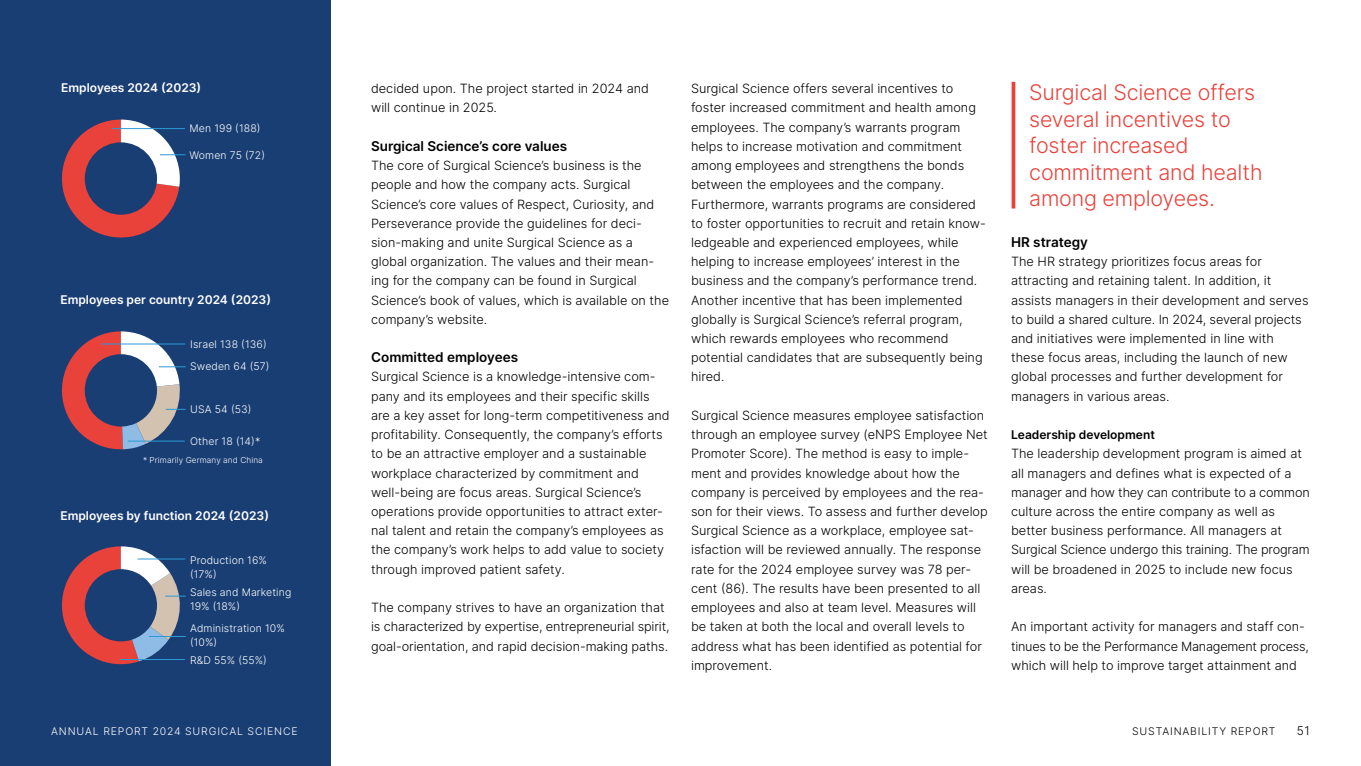
<style>
.page{position:relative;width:1361px;height:766px;background:#fff}
.page>*{position:absolute;margin:0;border:0;box-sizing:border-box;transform-origin:0 0}
.t1{font:300 21.45px/26.4px "Inter";letter-spacing:-.01em;color:#e8423b}
.t2{font:600 13.5px "Inter";color:#000}
.t3{font:300 12.75px/19.2px "Inter";color:#000}
.t4{font:600 12px "Inter";color:#fff}
.t5{font:600 12px "Inter";color:#000}
.t6{font:300 12px "Inter";color:#000}
.t7{font:300 10.5px/14.1px "Inter";letter-spacing:.01em;color:#fff}
.t8{font:300 10.5px "Inter";letter-spacing:.08em;color:#fff}
.t9{font:300 10.5px "Inter";letter-spacing:.08em;color:#000}
.t10{font:300 8.25px "Inter";letter-spacing:.01em;color:#fff}
</style>
<div class="page">
<div style="left:0;top:0;width:330px;height:765px;background:#193e74"></div>
<svg style="left:61px;top:119px;width:124px;height:119px"></svg>
<hr style="left:112px;top:128px;width:73px;height:1px;background:#2d9ad6">
<svg style="left:61px;top:331px;width:125px;height:119px"></svg>
<hr style="left:128px;top:440px;width:57px;height:1px;background:#2d9ad6">
<hr style="left:101px;top:343px;width:84px;height:1px;background:#2d9ad6">
<svg style="left:62px;top:546px;width:124px;height:119px"></svg>
<hr style="left:149px;top:636px;width:37px;height:1px;background:#2d9ad6">
<hr style="left:120px;top:659px;width:65px;height:1px;background:#2d9ad6">
<hr style="left:138px;top:558px;width:47px;height:1px;background:#2d9ad6">
<svg style="left:1011px;top:82px;width:4px;height:126px"></svg>
<p class="t4" style="left:61px;top:79px;width:142px">Employees 2024 (2023)</p>
<p class="t7" style="left:190px;top:121px;width:72px">Men 199 (188)</p>
<p class="t7" style="left:190px;top:147px;width:77px">Women 75 (72)</p>
<p class="t4" style="left:60px;top:291px;width:212px">Employees per country 2024 (2023)</p>
<p class="t7" style="left:190px;top:336px;width:78px">Israel 138 (136)</p>
<p class="t7" style="left:190px;top:359px;width:81px">Sweden 64 (57)</p>
<p class="t7" style="left:190px;top:401px;width:63px">USA 54 (53)</p>
<p class="t7" style="left:190px;top:434px;width:71px">Other 18 (14)*</p>
<p class="t10" style="left:143px;top:454px;width:121px">* Primarily Germany and China</p>
<p class="t4" style="left:60px;top:506px;width:210px">Employees by function 2024 (2023)</p>
<p class="t7" style="left:190px;top:552px;width:78px">Production 16% (17%)</p>
<p class="t7" style="left:190px;top:584px;width:103px">Sales and Marketing<br>19% (18%)</p>
<p class="t7" style="left:190px;top:620px;width:96px">Administration 10% (10%)</p>
<p class="t7" style="left:190px;top:652px;width:78px">R&amp;D 55% (55%)</p>
<p class="t3" style="left:371px;top:79px;width:279px">decided upon. The project started in 2024 and will continue in 2025.</p>
<p class="t2" style="left:371px;top:136px;width:198px">Surgical Science’s core values</p>
<p class="t3" style="left:371px;top:156px;width:299px">The core of Surgical Science’s business is the people and how the company acts. Surgical Science’s core values of Respect, Curiosity, and Perseverance provide the guidelines for deci&shy;sion-making and unite Surgical Science as a global organization. The values and their mean&shy;ing for the company can be found in Surgical Science’s book of values, which is available on the company’s website.</p>
<p class="t2" style="left:371px;top:347px;width:149px">Committed employees</p>
<p class="t3" style="left:371px;top:367px;width:300px">Surgical Science is a knowledge-intensive com&shy;pany and its employees and their specific skills are a key asset for long-term competitiveness and profitability. Consequently, the company’s efforts to be an attractive employer and a sustainable workplace characterized by commitment and well-being are focus areas. Surgical Science’s operations provide opportunities to attract exter&shy;nal talent and retain the company’s employees as the company’s work helps to add value to society through improved patient safety.</p>
<p class="t3" style="left:371px;top:597px;width:300px">The company strives to have an organization that is characterized by expertise, entrepreneurial spirit, goal-orientation, and rapid decision-making paths.</p>
<p class="t3" style="left:691px;top:79px;width:294px">Surgical Science offers several incentives to foster increased commitment and health among employees. The company’s warrants program helps to increase motivation and commitment among employees and strengthens the bonds between the employees and the company.<br>Furthermore, warrants programs are considered to foster opportunities to recruit and retain know&shy;ledgeable and experienced employees, while helping to increase employees’ interest in the business and the company’s performance trend.<br>Another incentive that has been implemented globally is Surgical Science’s referral program, which rewards employees who recommend potential candidates that are subsequently being hired.</p>
<p class="t3" style="left:691px;top:405px;width:298px">Surgical Science measures employee satisfaction through an employee survey (eNPS Employee Net Promoter Score). The method is easy to imple&shy;ment and provides knowledge about how the company is perceived by employees and the rea&shy;son for their views. To assess and further develop Surgical Science as a workplace, employee sat&shy;isfaction will be reviewed annually. The response rate for the 2024 employee survey was 78 per&shy;cent (86). The results have been presented to all employees and also at team level. Measures will be taken at both the local and overall levels to address what has been identified as potential for improvement.</p>
<h1 class="t1" style="left:1029px;top:79px;width:235px">Surgical Science offers several incentives to foster increased commitment and health among employees.</h1>
<p class="t2" style="left:1011px;top:232px;width:78px">HR strategy</p>
<p class="t3" style="left:1011px;top:252px;width:299px">The HR strategy prioritizes focus areas for attracting and retaining talent. In addition, it assists managers in their development and serves to build a shared culture. In 2024, several projects and initiatives were implemented in line with these focus areas, including the launch of new global processes and further development for managers in various areas.</p>
<p class="t5" style="left:1011px;top:425px;width:145px">Leadership development</p>
<p class="t3" style="left:1011px;top:444px;width:300px">The leadership development program is aimed at all managers and defines what is expected of a manager and how they can contribute to a common culture across the entire company as well as better business performance. All managers at Surgical Science undergo this training. The program will be broadened in 2025 to include new focus areas.</p>
<p class="t3" style="left:1011px;top:616px;width:299px">An important activity for managers and staff con&shy;tinues to be the Performance Management process, which will help to improve target attainment and</p>
<p class="t8" style="left:51px;top:723px;width:248px">ANNUAL REPORT 2024 SURGICAL SCIENCE</p>
<p class="t9" style="left:1132px;top:723px;width:145px">SUSTAINABILITY REPORT</p>
<p class="t6" style="left:1297px;top:721px;width:14px">51</p>
</div>
